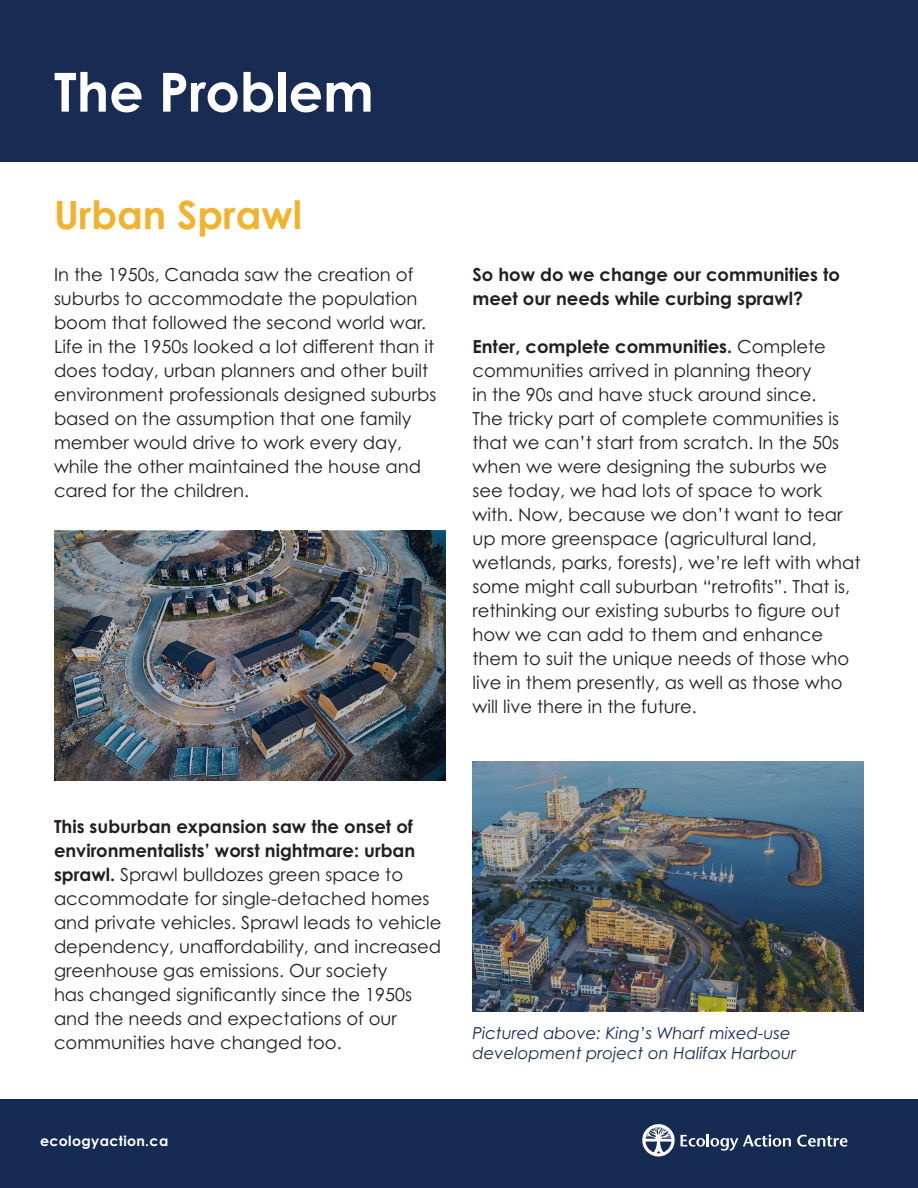
<style>
.page{position:relative;width:918px;height:1188px;background:#fff}
.page>*{position:absolute;margin:0;border:0;box-sizing:border-box;transform-origin:0 0}
.t1{font:700 54px "Century Gothic Pro";color:#fff}
.t2{font:700 39px "Century Gothic Pro";color:#f1b32d}
.t3{font:18px/24px "Century Gothic Pro";color:#231f20}
.t4{font:700 18px/24px "Century Gothic Pro";color:#231f20}
.t5{font:italic 16.5px/19.5px "Century Gothic Pro";color:#162b53}
.t6{font:700 14.1px "Century Gothic Pro";letter-spacing:.025em;color:#fff}
.s1{font-weight:700}
</style>
<div class="page">
<div style="left:0;top:1099px;width:918px;height:89px;background:#162b53"></div>
<svg style="left:681px;top:1134px;width:110px;height:17px"></svg>
<svg style="left:797px;top:1135px;width:51px;height:12px"></svg>
<svg style="left:642px;top:1124px;width:33px;height:33px"></svg>
<div style="left:0;top:0;width:918px;height:162px;background:#172b53"></div>
<img style="left:472px;top:761px;width:392px;height:250px">
<img style="left:54px;top:531px;width:392px;height:250px">
<p class="t1" style="left:54px;top:58px;width:321px">The Problem</p>
<p class="t2" style="left:54px;top:191px;width:250px">Urban Sprawl</p>
<p class="t3" style="left:54px;top:262px;width:384px">In the 1950s, Canada saw the creation of suburbs to accommodate the population boom that followed the second world war.<br>Life in the 1950s looked a lot different than it does today, urban planners and other built environment professionals designed suburbs based on the assumption that one family member would drive to work every day, while the other maintained the house and cared for the children.</p>
<p class="t4" style="left:472px;top:262px;width:369px">So how do we change our communities to meet our needs while curbing sprawl?</p>
<p class="t3" style="left:472px;top:334px;width:390px"><span class="s1">Enter, complete communities.</span> Complete communities arrived in planning theory<br>in the 90s and have stuck around since.<br>The tricky part of complete communities is that we can’t start from scratch. In the 50s when we were designing the suburbs we see today, we had lots of space to work with. Now, because we don’t want to tear up more greenspace (agricultural land, wetlands, parks, forests), we’re left with what some might call suburban “retrofits”. That is, rethinking our existing suburbs to figure out how we can add to them and enhance them to suit the unique needs of those who live in them presently, as well as those who will live there in the future.</p>
<p class="t3" style="left:54px;top:814px;width:389px"><span class="s1">This suburban expansion saw the onset of environmentalists’ worst nightmare: urban sprawl.</span> Sprawl bulldozes green space to accommodate for single-detached homes and private vehicles. Sprawl leads to vehicle dependency, unaffordability, and increased greenhouse gas emissions. Our society<br>has changed significantly since the 1950s and the needs and expectations of our communities have changed too.</p>
<p class="t6" style="left:40px;top:1133px;width:130px">ecologyaction.ca</p>
<p class="t5" style="left:472px;top:1023px;width:325px">Pictured above: King’s Wharf mixed-use development project on Halifax Harbour</p>
</div>
